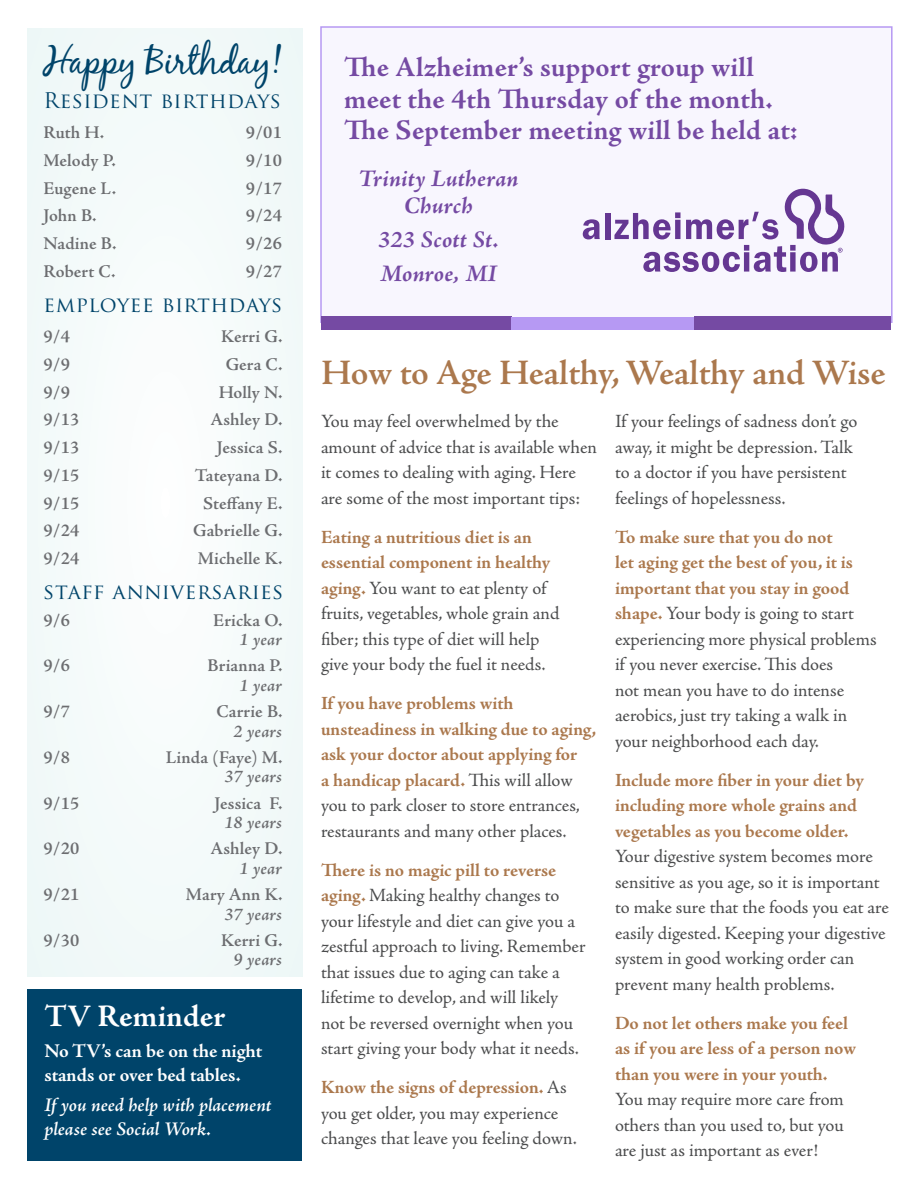
<style>
.page{position:relative;width:918px;height:1188px;background:#fff}
.page>*{position:absolute;margin:0;border:0;box-sizing:border-box;transform-origin:0 0}
.t1{font:37.5px "Black Jack";letter-spacing:-.01em;color:#00446a}
.t2{font:600 36px "Adobe Jenson Pro";letter-spacing:-.005em;color:#ab784d}
.t3{font:700 31.5px "Adobe Jenson Pro";letter-spacing:.005em;color:#fff}
.t4{font:700 28.5px/31.5px "Adobe Jenson Pro";letter-spacing:.005em;color:#754aa3}
.t5{font:italic 700 24px/27px "Adobe Jenson Pro";letter-spacing:.01em;color:#754aa3;text-align:center}
.t6{font:21px "Trajan Pro";letter-spacing:.025em;color:#00446a}
.t7{font:italic 600 19.5px/24px "Adobe Jenson Pro";color:#fff}
.t8{font:700 19.5px/24px "Adobe Jenson Pro";letter-spacing:-.005em;color:#fff}
.t9{font:18.75px/25.5px "Adobe Jenson Pro";letter-spacing:-.005em;color:#4b4c4d}
.t10{font:700 18.75px/25.5px "Adobe Jenson Pro";letter-spacing:-.005em;color:#ab784d}
.t11{font:600 18px/19.5px "Adobe Jenson Pro";letter-spacing:.005em;color:#6c6d70;text-align:right}
.s1{font-style:italic}
.s2{font-weight:700;color:#ab784d}
.s3{font-weight:400;color:#4b4c4d}
</style>
<div class="page">
<div style="left:27px;top:28px;width:276px;height:948px;background:#f4fafa"></div>
<div style="left:28px;top:989px;width:274px;height:171px;background:#00446a"></div>
<div style="left:320px;top:26px;width:573px;height:297px;background:#f8f6fe;border:2px solid #b699f3"></div>
<div style="left:321px;top:317px;width:190px;height:13px;background:#754aa3"></div>
<div style="left:511px;top:317px;width:184px;height:13px;background:#b699f3"></div>
<svg style="left:583px;top:219px;width:17px;height:20px"></svg>
<div style="left:605px;top:213px;width:5px;height:26px;background:#653792"></div>
<svg style="left:614px;top:189px;width:231px;height:83px"></svg>
<div style="left:694px;top:316px;width:197px;height:14px;background:#754aa3"></div>
<p class="t1" style="left:44px;top:38px;width:240px">Happy Birthday!</p>
<p class="t6" style="left:44px;top:87px;width:239px">Resident birthdays</p>
<p class="t11" style="left:44px;top:123px;width:62px">Ruth H.</p>
<p class="t11" style="left:246px;top:123px;width:38px">9/01</p>
<p class="t11" style="left:44px;top:151px;width:74px">Melody P.</p>
<p class="t11" style="left:246px;top:151px;width:38px">9/10</p>
<p class="t11" style="left:44px;top:179px;width:74px">Eugene L.</p>
<p class="t11" style="left:246px;top:179px;width:38px">9/17</p>
<p class="t11" style="left:44px;top:206px;width:55px">John B.</p>
<p class="t11" style="left:246px;top:206px;width:38px">9/24</p>
<p class="t11" style="left:44px;top:234px;width:74px">Nadine B.</p>
<p class="t11" style="left:246px;top:234px;width:38px">9/26</p>
<p class="t11" style="left:44px;top:262px;width:73px">Robert C.</p>
<p class="t11" style="left:246px;top:262px;width:38px">9/27</p>
<p class="t6" style="left:44px;top:291px;width:241px">employee birthdays</p>
<p class="t11" style="left:44px;top:327px;width:28px">9/4</p>
<p class="t11" style="left:221px;top:327px;width:63px">Kerri G.</p>
<p class="t11" style="left:44px;top:355px;width:28px">9/9</p>
<p class="t11" style="left:226px;top:355px;width:58px">Gera C.</p>
<p class="t11" style="left:44px;top:382px;width:28px">9/9</p>
<p class="t11" style="left:219px;top:382px;width:65px">Holly N.</p>
<p class="t11" style="left:44px;top:410px;width:38px">9/13</p>
<p class="t11" style="left:211px;top:410px;width:73px">Ashley D.</p>
<p class="t11" style="left:44px;top:438px;width:38px">9/13</p>
<p class="t11" style="left:217px;top:438px;width:67px">Jessica S.</p>
<p class="t11" style="left:44px;top:466px;width:38px">9/15</p>
<p class="t11" style="left:195px;top:466px;width:89px">Tateyana D.</p>
<p class="t11" style="left:44px;top:493px;width:38px">9/15</p>
<p class="t11" style="left:203px;top:493px;width:81px">Steffany E.</p>
<p class="t11" style="left:44px;top:521px;width:38px">9/24</p>
<p class="t11" style="left:193px;top:521px;width:91px">Gabrielle G.</p>
<p class="t11" style="left:44px;top:549px;width:38px">9/24</p>
<p class="t11" style="left:198px;top:549px;width:86px">Michelle K.</p>
<p class="t6" style="left:44px;top:578px;width:241px">staff anniversaries</p>
<p class="t11" style="left:44px;top:610px;width:28px">9/6</p>
<p class="t11" style="left:213px;top:610px;width:71px">Ericka O.<br><span class="s1">1 year</span></p>
<p class="t11" style="left:44px;top:656px;width:28px">9/6</p>
<p class="t11" style="left:208px;top:656px;width:76px">Brianna P.<br><span class="s1">1 year</span></p>
<p class="t11" style="left:44px;top:702px;width:28px">9/7</p>
<p class="t11" style="left:216px;top:702px;width:68px">Carrie B.<br><span class="s1">2 years</span></p>
<p class="t11" style="left:44px;top:748px;width:28px">9/8</p>
<p class="t11" style="left:166px;top:748px;width:118px">Linda (Faye) M.<br><span class="s1">37 years</span></p>
<p class="t11" style="left:44px;top:793px;width:38px">9/15</p>
<p class="t11" style="left:215px;top:793px;width:69px;text-align:center">Jessica F.<br><span class="s1">18 years</span></p>
<p class="t11" style="left:44px;top:839px;width:38px">9/20</p>
<p class="t11" style="left:211px;top:839px;width:73px">Ashley D.<br><span class="s1">1 year</span></p>
<p class="t11" style="left:44px;top:885px;width:38px">9/21</p>
<p class="t11" style="left:186px;top:885px;width:98px">Mary Ann K.<br><span class="s1">37 years</span></p>
<p class="t11" style="left:44px;top:931px;width:38px">9/30</p>
<p class="t11" style="left:221px;top:931px;width:63px">Kerri G.<br><span class="s1">9 years</span></p>
<p class="t3" style="left:44px;top:998px;width:183px">TV Reminder</p>
<p class="t8" style="left:44px;top:1039px;width:219px">No TV’s can be on the night stands or over bed tables.</p>
<p class="t7" style="left:44px;top:1095px;width:229px">If you need help with placement please see Social Work.</p>
<p class="t4" style="left:344px;top:52px;width:455px">The Alzheimer’s support group will meet the 4th Thursday of the month.<br>The September meeting will be held at:</p>
<p class="t5" style="left:359px;top:167px;width:161px">Trinity Lutheran<br>Church</p>
<p class="t5" style="left:378px;top:228px;width:122px">323 Scott St.</p>
<p class="t5" style="left:380px;top:262px;width:118px">Monroe, MI</p>
<p class="t2" style="left:321px;top:353px;width:566px">How to Age Healthy, Wealthy and Wise</p>
<p class="t9" style="left:321px;top:409px;width:278px">You may feel overwhelmed by the amount of advice that is available when it comes to dealing with aging. Here are some of the most important tips:</p>
<p class="t9" style="left:321px;top:524px;width:240px"><span class="s2">Eating a nutritious diet is an essential component in healthy aging.</span> You want to eat plenty of fruits, vegetables, whole grain and fiber; this type of diet will help give your body the fuel it needs.</p>
<p class="t10" style="left:321px;top:691px;width:277px">If you have problems with unsteadiness in walking due to aging, ask your doctor about applying for<br>a handicap placard. <span class="s3">This will allow you to park closer to store entrances, restaurants and many other places.</span></p>
<p class="t9" style="left:321px;top:857px;width:266px"><span class="s2">There is no magic pill to reverse aging.</span> Making healthy changes to your lifestyle and diet can give you a zestful approach to living. Remember that issues due to aging can take a lifetime to develop, and will likely not be reversed overnight when you start giving your body what it needs.</p>
<p class="t9" style="left:321px;top:1075px;width:257px"><span class="s2">Know the signs of depression.</span> As you get older, you may experience changes that leave you feeling down.</p>
<p class="t9" style="left:615px;top:409px;width:244px">If your feelings of sadness don’t go away, it might be depression. Talk to a doctor if you have persistent feelings of hopelessness.</p>
<p class="t9" style="left:615px;top:524px;width:263px"><span class="s2">To make sure that you do not<br>let aging get the best of you, it is important that you stay in good shape.</span> Your body is going to start experiencing more physical problems if you never exercise. This does<br>not mean you have to do intense aerobics, just try taking a walk in your neighborhood each day.</p>
<p class="t9" style="left:615px;top:767px;width:276px"><span class="s2">Include more fiber in your diet by including more whole grains and vegetables as you become older.<br></span>Your digestive system becomes more sensitive as you age, so it is important to make sure that the foods you eat are easily digested. Keeping your digestive system in good working order can prevent many health problems.</p>
<p class="t9" style="left:615px;top:1010px;width:242px"><span class="s2">Do not let others make you feel as if you are less of a person now than you were in your youth.<br></span>You may require more care from others than you used to, but you are just as important as ever!</p>
</div>
